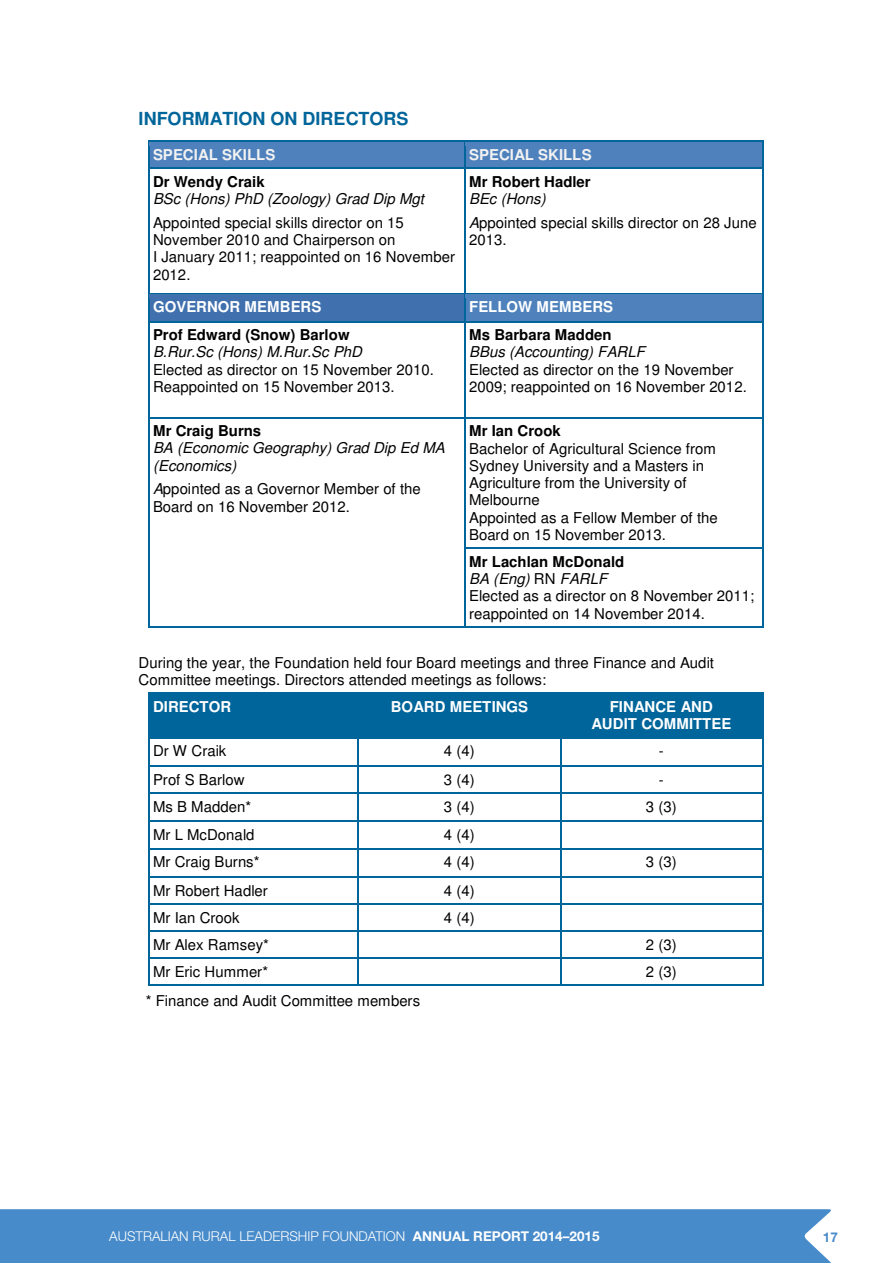
<style>
.page{position:relative;width:893px;height:1263px;background:#fff}
.page>*{position:absolute;margin:0;border:0;box-sizing:border-box;transform-origin:0 0}
.t1{font:700 18px "Helvetica";color:#00659a}
.t2{font:15px/17.2px "Helvetica";color:#000}
.t3{font:italic 15px/17.2px "Helvetica";color:#000}
.t4{font:700 15px "Helvetica";color:#000}
.t5{font:700 15px/17.2px "Helvetica";color:#fff;text-align:center}
.t6{font:700 15px "Helvetica";color:#f2f2f2}
.t7{font:300 13.5px "Helvetica Neue LT Std";color:#fff}
.t8{font:700 13.5px "Helvetica Neue LT Std";color:#488bca}
.s1{font-style:italic}
.s2{font-weight:700}
</style>
<div class="page">
<div style="left:153px;top:146px;width:307px;height:17px;background:#4f82bd"></div>
<div style="left:469px;top:146px;width:290px;height:17px;background:#4f82bd"></div>
<hr style="left:149px;top:141px;width:315px;height:1px;background:#00659a">
<hr style="left:149px;top:142px;width:315px;height:4px;background:#4f82bd">
<hr style="left:465px;top:141px;width:298px;height:1px;background:#00659a">
<hr style="left:465px;top:142px;width:298px;height:4px;background:#4f82bd">
<div style="left:149px;top:163px;width:316px;height:5px;background:#4f82bd"></div>
<div style="left:465px;top:163px;width:298px;height:5px;background:#4f82bd"></div>
<svg style="left:148px;top:141px;width:1px;height:32px"></svg>
<hr style="left:149px;top:168px;width:315px;height:1px;background:#00659a">
<svg style="left:464px;top:141px;width:1px;height:32px"></svg>
<hr style="left:465px;top:168px;width:298px;height:1px;background:#00659a">
<svg style="left:763px;top:141px;width:1px;height:32px"></svg>
<hr style="left:148px;top:173px;width:1px;height:120px;background:#00659a">
<hr style="left:464px;top:173px;width:1px;height:120px;background:#00659a">
<hr style="left:763px;top:173px;width:1px;height:120px;background:#00659a">
<div style="left:149px;top:294px;width:315px;height:27px;background:#4071ae"></div>
<div style="left:465px;top:294px;width:297px;height:27px;background:#4f82bd"></div>
<hr style="left:149px;top:293px;width:315px;height:1px;background:#00659a">
<hr style="left:465px;top:293px;width:298px;height:1px;background:#00659a">
<hr style="left:465px;top:294px;width:298px;height:4px;background:#4f82bd">
<hr style="left:465px;top:317px;width:298px;height:4px;background:#4f82bd">
<svg style="left:148px;top:293px;width:1px;height:33px"></svg>
<hr style="left:149px;top:321px;width:315px;height:1px;background:#00659a">
<svg style="left:464px;top:293px;width:1px;height:33px"></svg>
<hr style="left:465px;top:321px;width:298px;height:1px;background:#00659a">
<svg style="left:763px;top:293px;width:1px;height:33px"></svg>
<hr style="left:148px;top:326px;width:1px;height:91px;background:#00659a">
<hr style="left:464px;top:326px;width:1px;height:91px;background:#00659a">
<hr style="left:763px;top:326px;width:1px;height:91px;background:#00659a">
<hr style="left:149px;top:417px;width:315px;height:1px;background:#00659a">
<hr style="left:465px;top:417px;width:298px;height:1px;background:#00659a">
<hr style="left:148px;top:422px;width:1px;height:126px;background:#00659a">
<hr style="left:464px;top:422px;width:1px;height:126px;background:#00659a">
<hr style="left:763px;top:422px;width:1px;height:126px;background:#00659a">
<hr style="left:465px;top:548px;width:298px;height:1px;background:#00659a">
<hr style="left:148px;top:553px;width:1px;height:73px;background:#00659a">
<hr style="left:149px;top:626px;width:315px;height:1px;background:#00659a">
<hr style="left:464px;top:553px;width:1px;height:73px;background:#00659a">
<hr style="left:465px;top:626px;width:298px;height:1px;background:#00659a">
<hr style="left:763px;top:553px;width:1px;height:73px;background:#00659a">
<div style="left:149px;top:694px;width:209px;height:43px;background:#00659a"></div>
<div style="left:359px;top:694px;width:201px;height:43px;background:#00659a"></div>
<div style="left:561px;top:694px;width:201px;height:43px;background:#00659a"></div>
<hr style="left:149px;top:693px;width:209px;height:1px;background:#00659a">
<hr style="left:359px;top:693px;width:201px;height:1px;background:#00659a">
<hr style="left:561px;top:693px;width:201px;height:1px;background:#00659a">
<hr style="left:148px;top:698px;width:1px;height:39px;background:#00659a">
<hr style="left:358px;top:698px;width:1px;height:39px;background:#00659a">
<hr style="left:560px;top:698px;width:1px;height:39px;background:#00659a">
<hr style="left:762px;top:698px;width:1px;height:39px;background:#00659a">
<hr style="left:149px;top:737px;width:209px;height:1px;background:#00659a">
<hr style="left:359px;top:737px;width:201px;height:1px;background:#00659a">
<hr style="left:561px;top:737px;width:201px;height:1px;background:#00659a">
<hr style="left:149px;top:765px;width:209px;height:1px;background:#00659a">
<hr style="left:359px;top:765px;width:201px;height:1px;background:#00659a">
<hr style="left:561px;top:765px;width:201px;height:1px;background:#00659a">
<hr style="left:149px;top:792px;width:209px;height:1px;background:#00659a">
<hr style="left:359px;top:792px;width:201px;height:1px;background:#00659a">
<hr style="left:561px;top:792px;width:201px;height:1px;background:#00659a">
<hr style="left:149px;top:821px;width:209px;height:1px;background:#00659a">
<hr style="left:359px;top:821px;width:201px;height:1px;background:#00659a">
<hr style="left:561px;top:821px;width:201px;height:1px;background:#00659a">
<hr style="left:149px;top:848px;width:209px;height:1px;background:#00659a">
<hr style="left:359px;top:848px;width:201px;height:1px;background:#00659a">
<hr style="left:561px;top:848px;width:201px;height:1px;background:#00659a">
<hr style="left:149px;top:876px;width:209px;height:1px;background:#00659a">
<hr style="left:359px;top:876px;width:201px;height:1px;background:#00659a">
<hr style="left:561px;top:876px;width:201px;height:1px;background:#00659a">
<hr style="left:149px;top:903px;width:209px;height:1px;background:#00659a">
<hr style="left:359px;top:903px;width:201px;height:1px;background:#00659a">
<hr style="left:561px;top:903px;width:201px;height:1px;background:#00659a">
<hr style="left:149px;top:930px;width:209px;height:1px;background:#00659a">
<hr style="left:359px;top:930px;width:201px;height:1px;background:#00659a">
<hr style="left:561px;top:930px;width:201px;height:1px;background:#00659a">
<hr style="left:149px;top:957px;width:209px;height:1px;background:#00659a">
<hr style="left:359px;top:957px;width:201px;height:1px;background:#00659a">
<hr style="left:561px;top:957px;width:201px;height:1px;background:#00659a">
<svg style="left:148px;top:737px;width:1px;height:249px"></svg>
<hr style="left:149px;top:985px;width:209px;height:1px;background:#00659a">
<svg style="left:358px;top:737px;width:1px;height:249px"></svg>
<hr style="left:359px;top:985px;width:201px;height:1px;background:#00659a">
<svg style="left:560px;top:737px;width:1px;height:249px"></svg>
<hr style="left:561px;top:985px;width:201px;height:1px;background:#00659a">
<svg style="left:762px;top:737px;width:1px;height:249px"></svg>
<div style="left:0;top:1209px;width:831px;height:54px;background:#488bca"></div>
<p class="t1" style="left:139px;top:111px;width:271px">INFORMATION ON DIRECTORS</p>
<p class="t6" style="left:153px;top:149px;width:124px">SPECIAL SKILLS</p>
<p class="t6" style="left:469px;top:149px;width:124px">SPECIAL SKILLS</p>
<p class="t4" style="left:153px;top:176px;width:113px">Dr Wendy Craik</p>
<p class="t3" style="left:153px;top:192px;width:272px">BSc (Hons) PhD (Zoology) Grad Dip Mgt</p>
<p class="t2" style="left:153px;top:215px;width:304px">Appointed special skills director on 15<br>November 2010 and Chairperson on<br>I January 2011; reappointed on 16 November<br>2012.</p>
<p class="t4" style="left:469px;top:176px;width:123px">Mr Robert Hadler</p>
<p class="t2" style="left:469px;top:188px;width:289px;line-height:23.4px"><span class="s1">BEc (Hons)<br>A</span>ppointed special skills director on 28 June</p>
<p class="t2" style="left:469px;top:232px;width:39px">2013.</p>
<p class="t5" style="left:153px;top:300px;width:170px">GOVERNOR MEMBERS</p>
<p class="t5" style="left:469px;top:300px;width:146px">FELLOW MEMBERS</p>
<p class="t4" style="left:153px;top:329px;width:198px">Prof Edward (Snow) Barlow</p>
<p class="t3" style="left:153px;top:345px;width:210px">B.Rur.Sc (Hons) M.Rur.Sc PhD</p>
<p class="t2" style="left:153px;top:362px;width:282px">Elected as director on 15 November 2010.<br>Reappointed on 15 November 2013.</p>
<p class="t4" style="left:469px;top:329px;width:144px">Ms Barbara Madden</p>
<p class="t3" style="left:469px;top:345px;width:177px">BBus (Accounting) FARLF</p>
<p class="t2" style="left:469px;top:362px;width:279px">Elected as director on the 19 November<br>2009; reappointed on 16 November 2012.</p>
<p class="t4" style="left:153px;top:425px;width:110px">Mr Craig Burns</p>
<p class="t3" style="left:153px;top:441px;width:293px">BA (Economic Geography) Grad Dip Ed MA (Economics)</p>
<p class="t2" style="left:153px;top:481px;width:269px;line-height:17.7px"><span class="s1">A</span>ppointed as a Governor Member of the<br>Board on 16 November 2012.</p>
<p class="t4" style="left:469px;top:425px;width:93px">Mr Ian Crook</p>
<p class="t2" style="left:469px;top:441px;width:250px">Bachelor of Agricultural Science from<br>Sydney University and a Masters in<br>Agriculture from the University of<br>Melbourne<br>Appointed as a Fellow Member of the<br>Board on 15 November 2013.</p>
<p class="t2" style="left:469px;top:554px;width:287px"><span class="s2">Mr Lachlan McDonald<br></span><span class="s1">BA (Eng)</span> RN <span class="s1">FARLF<br></span>Elected as a director on 8 November 2011; reappointed on 14 November 2014.</p>
<p class="t2" style="left:139px;top:655px;width:577px">During the year, the Foundation held four Board meetings and three Finance and Audit<br>Committee meetings. Directors attended meetings as follows:</p>
<p class="t5" style="left:153px;top:699px;width:80px">DIRECTOR</p>
<p class="t5" style="left:391px;top:699px;width:139px">BOARD MEETINGS</p>
<p class="t5" style="left:591px;top:699px;width:142px">FINANCE AND<br>AUDIT COMMITTEE</p>
<p class="t2" style="left:153px;top:744px;width:75px">Dr W Craik</p>
<p class="t2" style="left:444px;top:744px;width:32px">4 (4)</p>
<p class="t2" style="left:659px;top:744px;width:6px">-</p>
<p class="t2" style="left:153px;top:772px;width:93px">Prof S Barlow</p>
<p class="t2" style="left:444px;top:772px;width:32px">3 (4)</p>
<p class="t2" style="left:659px;top:772px;width:6px">-</p>
<p class="t2" style="left:153px;top:799px;width:100px">Ms B Madden*</p>
<p class="t2" style="left:444px;top:799px;width:32px">3 (4)</p>
<p class="t2" style="left:646px;top:799px;width:32px">3 (3)</p>
<p class="t2" style="left:153px;top:827px;width:103px">Mr L McDonald</p>
<p class="t2" style="left:444px;top:827px;width:32px">4 (4)</p>
<p class="t2" style="left:153px;top:854px;width:108px">Mr Craig Burns*</p>
<p class="t2" style="left:444px;top:854px;width:32px">4 (4)</p>
<p class="t2" style="left:646px;top:854px;width:32px">3 (3)</p>
<p class="t2" style="left:153px;top:883px;width:116px">Mr Robert Hadler</p>
<p class="t2" style="left:444px;top:883px;width:32px">4 (4)</p>
<p class="t2" style="left:153px;top:910px;width:88px">Mr Ian Crook</p>
<p class="t2" style="left:444px;top:910px;width:32px">4 (4)</p>
<p class="t2" style="left:153px;top:937px;width:117px">Mr Alex Ramsey*</p>
<p class="t2" style="left:646px;top:937px;width:32px">2 (3)</p>
<p class="t2" style="left:153px;top:964px;width:117px">Mr Eric Hummer*</p>
<p class="t2" style="left:646px;top:964px;width:32px">2 (3)</p>
<p class="t2" style="left:146px;top:993px;width:276px">* Finance and Audit Committee members</p>
<p class="t7" style="left:109px;top:1227px;width:492px">AUSTRALIAN RURAL LEADERSHIP FOUNDATION <span class="s2">ANNUAL REPORT 2014–2015</span></p>
<p class="t8" style="left:823px;top:1228px;width:17px">17</p>
</div>
